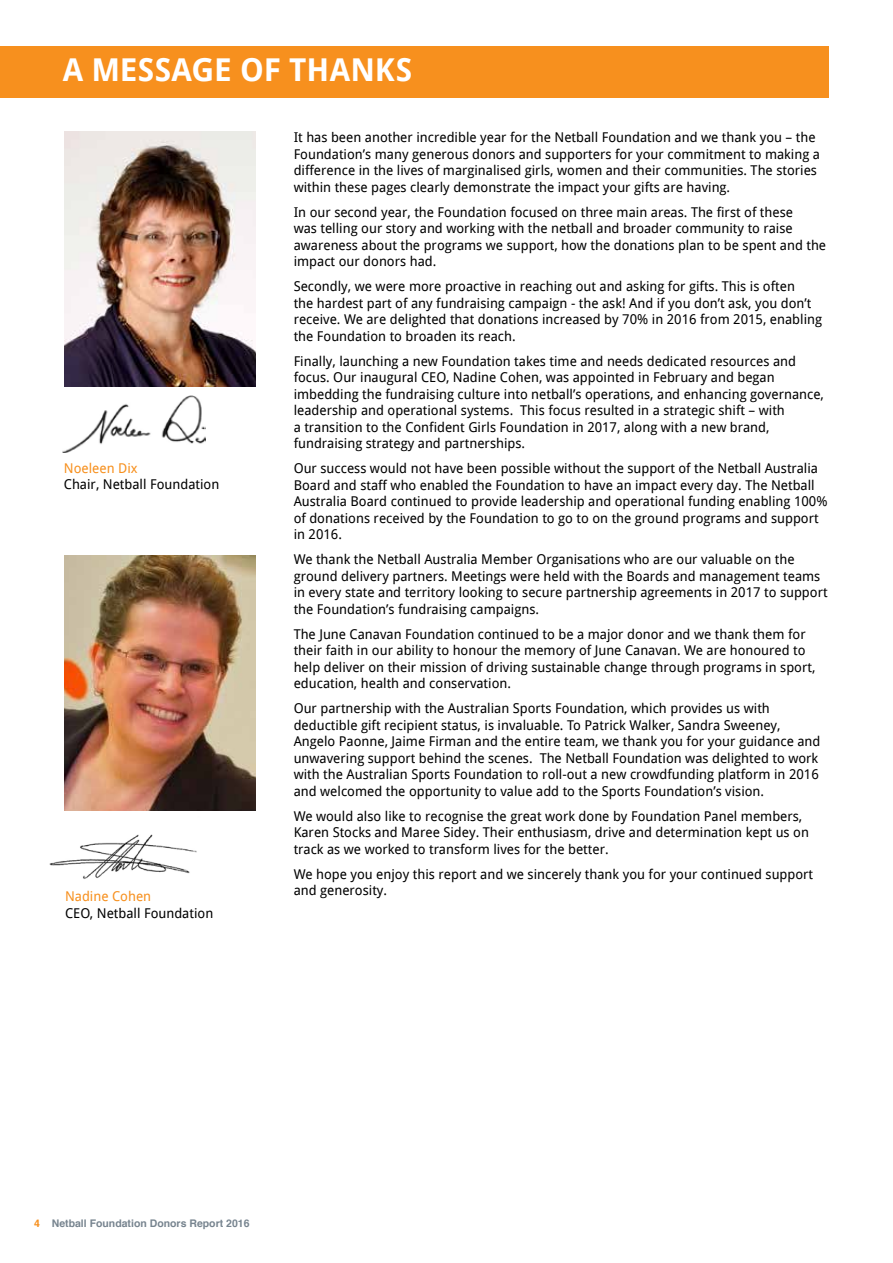
<style>
.page{position:relative;width:893px;height:1263px;background:#fff}
.page>*{position:absolute;margin:0;border:0;box-sizing:border-box;transform-origin:0 0}
.t1{font:700 31.5px "Droid Sans";letter-spacing:.005em;color:#fff}
.t2{font:13.5px/16.5px "Droid Sans";color:#000}
.t3{font:13.5px "Droid Sans";color:#f7901e}
.t4{font:700 10.5px "Helvetica";color:#77848f}
.s1{color:#f7901e}
</style>
<div class="page">
<div style="left:0;top:47px;width:829px;height:51px;background:#f7901e"></div>
<img style="left:64px;top:132px;width:191px;height:255px">
<img style="left:64px;top:555px;width:191px;height:256px">
<img style="left:62px;top:396px;width:143px;height:56px">
<img style="left:49px;top:834px;width:148px;height:45px">
<h1 class="t1" style="left:63px;top:57px;width:351px">A MESSAGE OF THANKS</h1>
<p class="t3" style="left:64px;top:463px;width:75px">Noeleen Dix</p>
<p class="t2" style="left:64px;top:478px;width:157px">Chair, Netball Foundation</p>
<p class="t3" style="left:65px;top:891px;width:88px">Nadine Cohen</p>
<p class="t2" style="left:65px;top:906px;width:150px">CEO, Netball Foundation</p>
<p class="t2" style="left:294px;top:131px;width:528px">It has been another incredible year for the Netball Foundation and we thank you – the Foundation’s many generous donors and supporters for your commitment to making a difference in the lives of marginalised girls, women and their communities. The stories within these pages clearly demonstrate the impact your gifts are having.</p>
<p class="t2" style="left:294px;top:205px;width:534px">In our second year, the Foundation focused on three main areas. The first of these<br>was telling our story and working with the netball and broader community to raise awareness about the programs we support, how the donations plan to be spent and the impact our donors had.</p>
<p class="t2" style="left:294px;top:280px;width:530px">Secondly, we were more proactive in reaching out and asking for gifts. This is often<br>the hardest part of any fundraising campaign - the ask! And if you don’t ask, you don’t receive. We are delighted that donations increased by 70% in 2016 from 2015, enabling the Foundation to broaden its reach.</p>
<p class="t2" style="left:294px;top:354px;width:532px">Finally, launching a new Foundation takes time and needs dedicated resources and focus. Our inaugural CEO, Nadine Cohen, was appointed in February and began imbedding the fundraising culture into netball’s operations, and enhancing governance, leadership and operational systems. This focus resulted in a strategic shift – with<br>a transition to the Confident Girls Foundation in 2017, along with a new brand, fundraising strategy and partnerships.</p>
<p class="t2" style="left:294px;top:462px;width:535px">Our success would not have been possible without the support of the Netball Australia Board and staff who enabled the Foundation to have an impact every day. The Netball Australia Board continued to provide leadership and operational funding enabling 100% of donations received by the Foundation to go to on the ground programs and support in 2016.</p>
<p class="t2" style="left:294px;top:553px;width:535px">We thank the Netball Australia Member Organisations who are our valuable on the ground delivery partners. Meetings were held with the Boards and management teams in every state and territory looking to secure partnership agreements in 2017 to support the Foundation’s fundraising campaigns.</p>
<p class="t2" style="left:294px;top:627px;width:523px">The June Canavan Foundation continued to be a major donor and we thank them for their faith in our ability to honour the memory of June Canavan. We are honoured to help deliver on their mission of driving sustainable change through programs in sport, education, health and conservation.</p>
<p class="t2" style="left:294px;top:702px;width:528px">Our partnership with the Australian Sports Foundation, which provides us with deductible gift recipient status, is invaluable. To Patrick Walker, Sandra Sweeney, Angelo Paonne, Jaime Firman and the entire team, we thank you for your guidance and unwavering support behind the scenes. The Netball Foundation was delighted to work with the Australian Sports Foundation to roll-out a new crowdfunding platform in 2016 and welcomed the opportunity to value add to the Sports Foundation’s vision.</p>
<p class="t2" style="left:294px;top:809px;width:517px">We would also like to recognise the great work done by Foundation Panel members,<br>Karen Stocks and Maree Sidey. Their enthusiasm, drive and determination kept us on track as we worked to transform lives for the better.</p>
<p class="t2" style="left:294px;top:867px;width:521px">We hope you enjoy this report and we sincerely thank you for your continued support and generosity.</p>
<p class="t4" style="left:34px;top:1215px;width:217px"><span class="s1">4</span> Netball Foundation Donors Report 2016</p>
</div>
